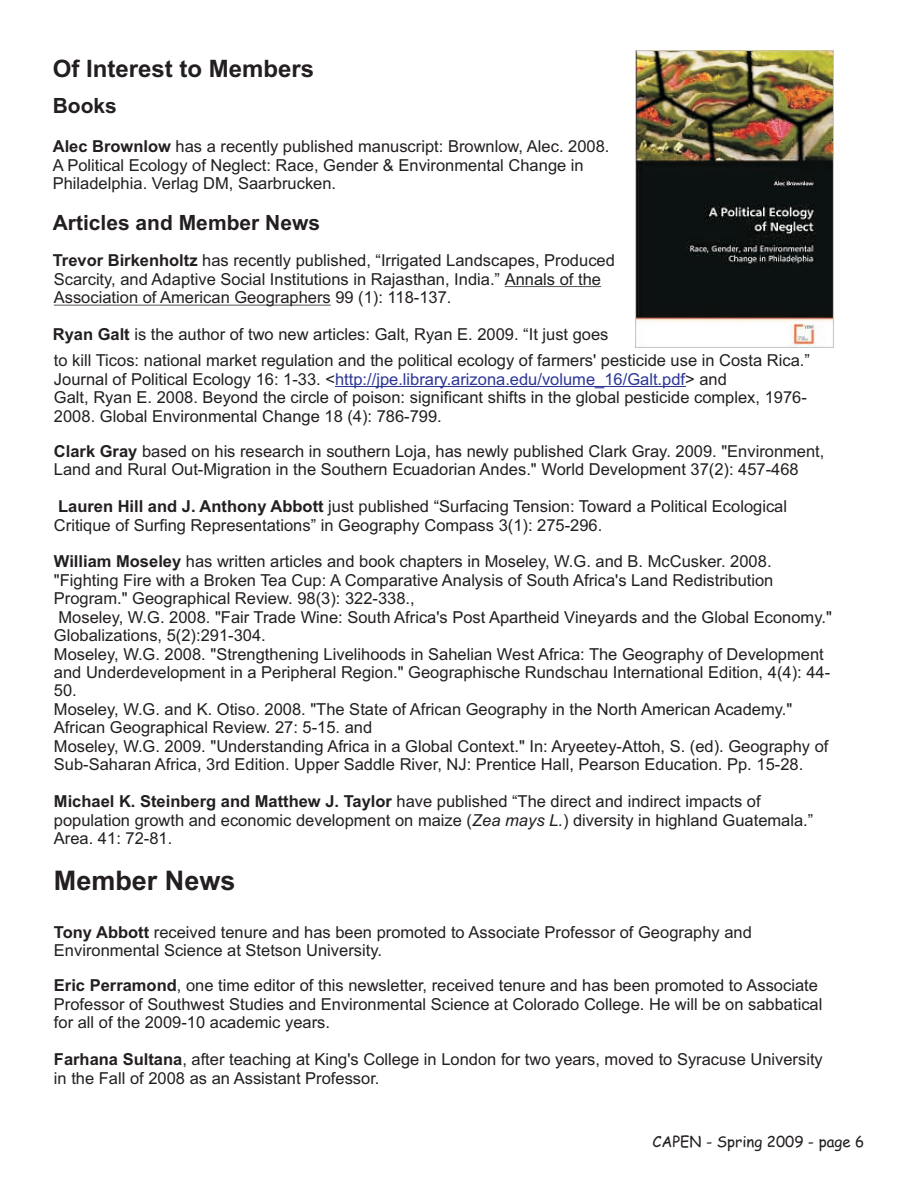
<style>
.page{position:relative;width:918px;height:1188px;background:#fff}
.page>*{position:absolute;margin:0;border:0;box-sizing:border-box;transform-origin:0 0}
.t1{font:700 27px "Arial";color:#231f20}
.t2{font:700 24px "Arial";color:#231f20}
.t3{font:700 21px "Arial";color:#231f20}
.t4{font:16.5px/18.5px "Arial";color:#231f20}
.t5{font:15px "Comic Sans MS";color:#231f20}
.s1{font-weight:700}
.s2{color:#2c3695}
.s3{font-style:italic}
</style>
<div class="page">
<hr style="left:505px;top:286px;width:96px;height:1px;background:#231f20">
<hr style="left:54px;top:305px;width:277px;height:1px;background:#231f20">
<img style="left:635px;top:51px;width:198px;height:296px">
<hr style="left:335px;top:386px;width:350px;height:1px;background:#2c3695">
<h2 class="t2" style="left:53px;top:60px;width:263px">Of Interest to Members</h2>
<p class="t3" style="left:53px;top:98px;width:66px">Books</p>
<p class="t4" style="left:53px;top:139px;width:558px"><span class="s1">Alec Brownlow</span> has a recently published manuscript: Brownlow, Alec. 2008.<br>A Political Ecology of Neglect: Race, Gender &amp; Environmental Change in<br>Philadelphia. Verlag DM, Saarbrucken.</p>
<p class="t3" style="left:53px;top:215px;width:269px">Articles and Member News</p>
<p class="t4" style="left:53px;top:253px;width:564px"><span class="s1">Trevor Birkenholtz</span> has recently published, “Irrigated Landscapes, Produced<br>Scarcity, and Adaptive Social Institutions in Rajasthan, India.” Annals of the<br>Association of American Geographers 99 (1): 118-137.</p>
<p class="t4" style="left:53px;top:323px;width:759px;line-height:26.2px"><span class="s1">Ryan Galt</span> is the author of two new articles: Galt, Ryan E. 2009. “It just goes<br>to kill Ticos: national market regulation and the political ecology of farmers' pesticide use in Costa Rica.”</p>
<p class="t4" style="left:54px;top:371px;width:754px">Journal of Political Ecology 16: 1-33. &lt;<span class="s2">http://jpe.library.arizona.edu/volume_16/Galt.pdf</span>&gt; and<br>Galt, Ryan E. 2008. Beyond the circle of poison: significant shifts in the global pesticide complex, 1976-<br>2008. Global Environmental Change 18 (4): 786-799.</p>
<p class="t4" style="left:54px;top:443px;width:772px"><span class="s1">Clark Gray</span> based on his research in southern Loja, has newly published Clark Gray. 2009. "Environment,<br>Land and Rural Out-Migration in the Southern Ecuadorian Andes." World Development 37(2): 457-468</p>
<p class="t4" style="left:54px;top:499px;width:735px"><span class="s1">Lauren Hill and J. Anthony Abbott</span> just published “Surfacing Tension: Toward a Political Ecological<br>Critique of Surfing Representations” in Geography Compass 3(1): 275-296.</p>
<p class="t4" style="left:54px;top:554px;width:779px"><span class="s1">William Moseley</span> has written articles and book chapters in Moseley, W.G. and B. McCusker. 2008. "Fighting Fire with a Broken Tea Cup: A Comparative Analysis of South Africa's Land Redistribution Program." Geographical Review. 98(3): 322-338.,<br>Moseley, W.G. 2008. "Fair Trade Wine: South Africa's Post Apartheid Vineyards and the Global Economy." Globalizations, 5(2):291-304.<br>Moseley, W.G. 2008. "Strengthening Livelihoods in Sahelian West Africa: The Geography of Development and Underdevelopment in a Peripheral Region." Geographische Rundschau International Edition, 4(4): 44- 50.<br>Moseley, W.G. and K. Otiso. 2008. "The State of African Geography in the North American Academy." African Geographical Review. 27: 5-15. and<br>Moseley, W.G. 2009. "Understanding Africa in a Global Context." In: Aryeetey-Attoh, S. (ed). Geography of Sub-Saharan Africa, 3rd Edition. Upper Saddle River, NJ: Prentice Hall, Pearson Education. Pp. 15-28.</p>
<p class="t4" style="left:54px;top:794px;width:761px"><span class="s1">Michael K. Steinberg and Matthew J. Taylor</span> have published “The direct and indirect impacts of population growth and economic development on maize (<span class="s3">Zea mays L.</span>) diversity in highland Guatemala.”<br>Area. 41: 72-81.</p>
<h1 class="t1" style="left:54px;top:871px;width:183px">Member News</h1>
<p class="t4" style="left:54px;top:924px;width:699px"><span class="s1">Tony Abbott</span> received tenure and has been promoted to Associate Professor of Geography and<br>Environmental Science at Stetson University.</p>
<p class="t4" style="left:54px;top:978px;width:770px"><span class="s1">Eric Perramond</span>, one time editor of this newsletter, received tenure and has been promoted to Associate<br>Professor of Southwest Studies and Environmental Science at Colorado College. He will be on sabbatical for all of the 2009-10 academic years.</p>
<p class="t4" style="left:54px;top:1052px;width:770px"><span class="s1">Farhana Sultana</span>, after teaching at King's College in London for two years, moved to Syracuse University in the Fall of 2008 as an Assistant Professor.</p>
<p class="t5" style="left:652px;top:1135px;width:213px">CAPEN - Spring 2009 - page 6</p>
</div>
